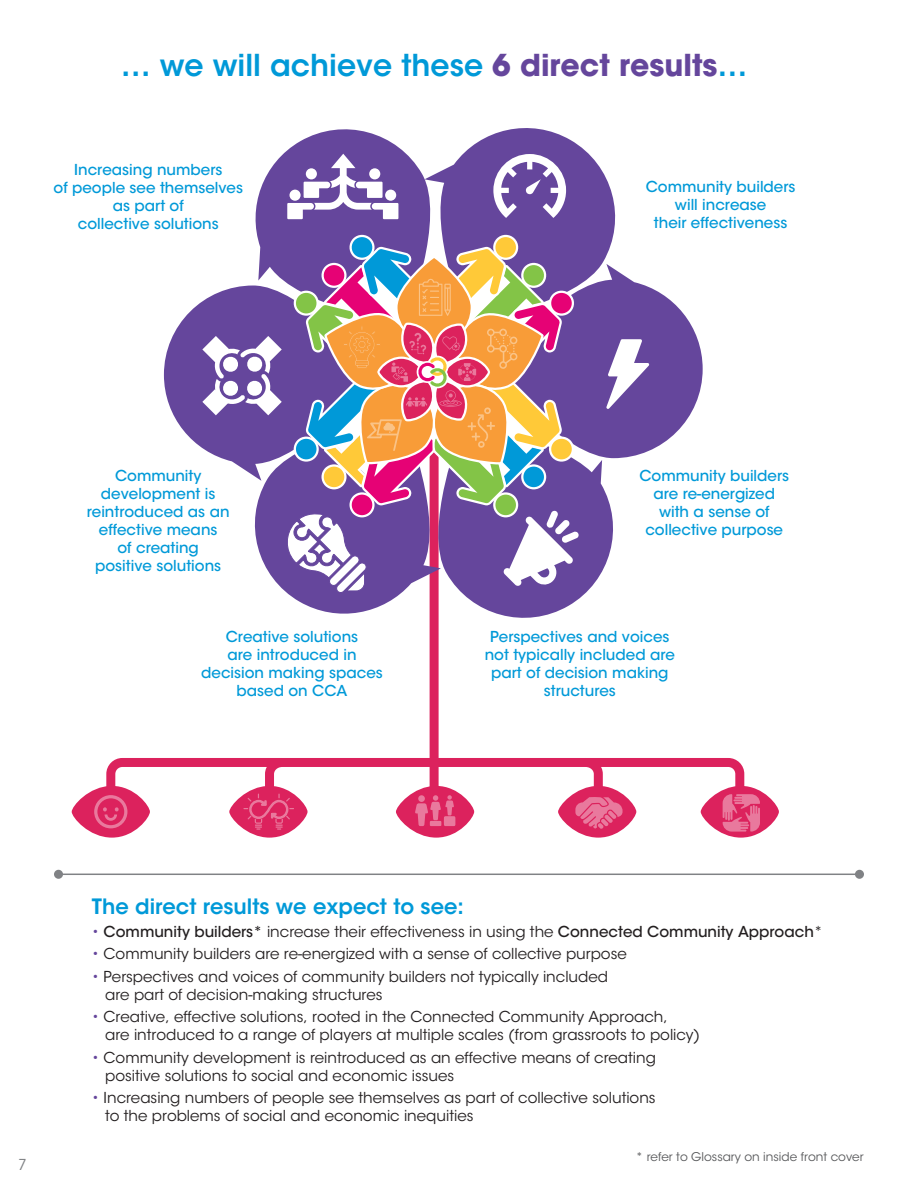
<style>
.page{position:relative;width:918px;height:1188px;background:#fff}
.page>*{position:absolute;margin:0;border:0;box-sizing:border-box;transform-origin:0 0}
.t1{font:600 30px "ITC Avant Garde Std";color:#0099d8}
.t2{font:600 21px "ITC Avant Garde Std";color:#0099d8}
.t3{font:15px/18px "ITC Avant Garde Std";color:#231f20}
.t4{font:500 15px/18px "ITC Avant Garde Std";color:#0099d8;text-align:center}
.t5{font:500 15px "ITC Avant Garde Std";color:#231f20}
.t6{font:15px "ITC Avant Garde Std";color:#808285}
.t7{font:12px "ITC Avant Garde Std";color:#57585a}
.s1{font-weight:700;color:#65469c}
.s2{font-weight:400;color:#65469c}
.s3{font-weight:400}
.s4{color:#65469c}
</style>
<div class="page">
<div style="left:430px;top:423px;width:9px;height:379px;background:#dc225d"></div>
<hr style="left:58px;top:874px;width:802px;height:1px;background:#808285">
<div style="left:855px;top:870px;width:9px;height:9px;background:#808285;border-radius:50%"></div>
<div style="left:54px;top:870px;width:9px;height:9px;background:#808285;border-radius:50%"></div>
<svg style="left:72px;top:786px;width:78px;height:52px"></svg>
<svg style="left:229px;top:786px;width:79px;height:52px"></svg>
<svg style="left:396px;top:786px;width:78px;height:52px"></svg>
<svg style="left:558px;top:786px;width:78px;height:52px"></svg>
<svg style="left:701px;top:786px;width:78px;height:52px"></svg>
<svg style="left:94px;top:753px;width:666px;height:79px"></svg>
<svg style="left:164px;top:128px;width:539px;height:502px"></svg>
<h1 class="t1" style="left:121px;top:46px;width:628px">… we will achieve these <span class="s1">6 direct results</span>…</h1>
<p class="t4" style="left:54px;top:161px;width:191px">Increasing numbers<br>of people see themselves as part of<br>collective solutions</p>
<p class="t4" style="left:646px;top:178px;width:151px">Community builders will increase<br>their effectiveness</p>
<p class="t4" style="left:87px;top:467px;width:144px">Community development is reintroduced as an effective means<br>of creating<br>positive solutions</p>
<p class="t4" style="left:201px;top:628px;width:183px">Creative solutions<br>are introduced in decision making spaces based on CCA</p>
<p class="t4" style="left:639px;top:467px;width:151px">Community builders are re-energized with a sense of collective purpose</p>
<p class="t4" style="left:485px;top:628px;width:192px">Perspectives and voices not typically included are part of decision making structures</p>
<p class="t6" style="left:18px;top:1156px;width:10px">7</p>
<h2 class="t2" style="left:92px;top:893px;width:374px">The direct results we expect to see:</h2>
<p class="t5" style="left:92px;top:922px;width:733px"><span class="s2">•</span> Community builders* <span class="s3">increase their effectiveness in using the</span> Connected Community Approach<span class="s3">*</span></p>
<p class="t3" style="left:92px;top:945px;width:537px"><span class="s4">•</span> Community builders are re-energized with a sense of collective purpose</p>
<p class="t3" style="left:105px;top:967px;width:504px;text-indent:-13px"><span class="s4">•</span> Perspectives and voices of community builders not typically included are part of decision-making structures</p>
<p class="t3" style="left:105px;top:1008px;width:597px;text-indent:-13px"><span class="s4">•</span> Creative, effective solutions, rooted in the Connected Community Approach,<br>are introduced to a range of players at multiple scales (from grassroots to policy)</p>
<p class="t3" style="left:105px;top:1048px;width:552px;text-indent:-13px"><span class="s4">•</span> Community development is reintroduced as an effective means of creating positive solutions to social and economic issues</p>
<p class="t3" style="left:105px;top:1089px;width:552px;text-indent:-13px"><span class="s4">•</span> Increasing numbers of people see themselves as part of collective solutions to the problems of social and economic inequities</p>
<p class="t7" style="left:636px;top:1149px;width:229px">* refer to Glossary on inside front cover</p>
</div>
